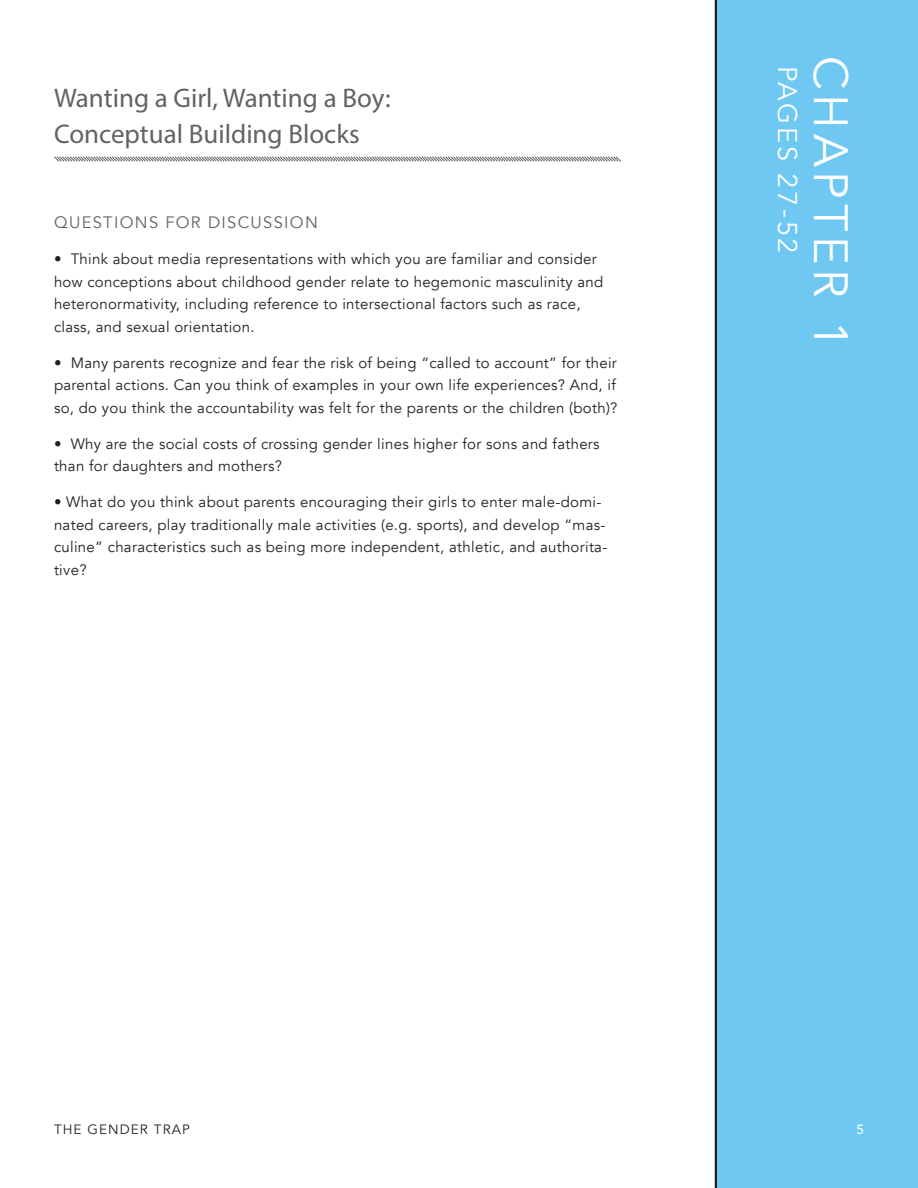
<style>
.page{position:relative;width:918px;height:1188px;background:#fff}
.page>*{position:absolute;margin:0;border:0;box-sizing:border-box;transform-origin:0 0}
.t1{font:48px "Avenir";letter-spacing:.1em;color:#fff}
.t2{font:27px/36px "Myriad Pro";color:#636366}
.t3{font:27px "Avenir";letter-spacing:.1em;color:#fff}
.t4{font:16.5px "Avenir";letter-spacing:.08em;color:#636366}
.t5{font:15px/22.5px "Avenir";letter-spacing:.02em;color:#231f20}
.t6{font:13.5px "Avenir";letter-spacing:.08em;color:#231f20}
.t7{font:500 13.5px "Avenir";color:#fff}
</style>
<div class="page">
<div style="left:716px;top:0;width:202px;height:1188px;background:#6ec8f1"></div>
<svg style="left:54px;top:156px;width:567px;height:6px"></svg>
<h2 class="t2" style="left:54px;top:79px;width:338px">Wanting a Girl, Wanting a Boy:<br>Conceptual Building Blocks</h2>
<p class="t4" style="left:54px;top:212px;width:265px">QUESTIONS FOR DISCUSSION</p>
<p class="t5" style="left:54px;top:248px;width:551px">• Think about media representations with which you are familiar and consider how conceptions about childhood gender relate to hegemonic masculinity and heteronormativity, including reference to intersectional factors such as race, class, and sexual orientation.</p>
<p class="t5" style="left:54px;top:351px;width:565px;text-align:justify">• Many parents recognize and fear the risk of being “called to account” for their parental actions. Can you think of examples in your own life experiences? And, if so, do you think the accountability was felt for the parents or the children (both)?</p>
<p class="t5" style="left:54px;top:432px;width:547px">• Why are the social costs of crossing gender lines higher for sons and fathers than for daughters and mothers?</p>
<p class="t5" style="left:54px;top:491px;width:555px">• What do you think about parents encouraging their girls to enter male-domi&shy;nated careers, play traditionally male activities (e.g. sports), and develop “mas&shy;culine” characteristics such as being more independent, athletic, and authorita&shy;tive?</p>
<h2 class="t3" style="left:804px;top:66px;width:189px;rotate:90deg">PAGES 27-52</h2>
<h1 class="t1" style="left:859px;top:56px;width:293px;rotate:90deg">CHAPTER 1</h1>
<p class="t6" style="left:54px;top:1121px;width:137px">THE GENDER TRAP</p>
<p class="t7" style="left:856px;top:1118px;width:9px">5</p>
</div>
